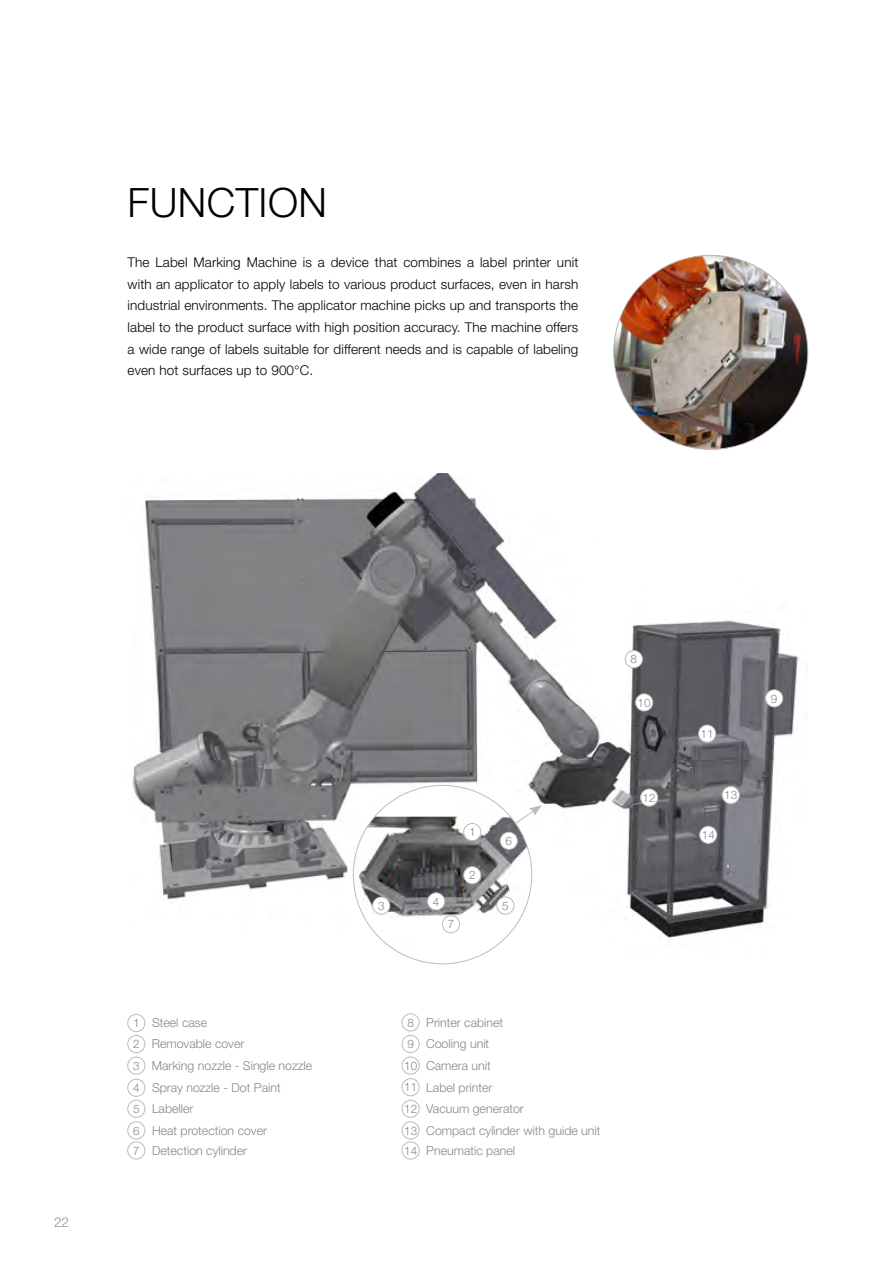
<style>
.page{position:relative;width:893px;height:1263px;background:#fff}
.page>*{position:absolute;margin:0;border:0;box-sizing:border-box;transform-origin:0 0}
.t1{font:300 40.5px "Helvetica Neue LT Std";letter-spacing:.01em;color:#000}
.t2{font:300 13.5px/21.6px "Helvetica Neue LT Std";letter-spacing:.01em;color:#000;text-align:justify}
.t3{font:300 13.5px "Helvetica Neue LT Std";color:#929292}
.t4{font:300 12.3px/21.5px "Helvetica Neue LT Std";color:#878787}
.t5{font:300 11.7px "Helvetica Neue LT Std";letter-spacing:.01em;color:#878787}
.s1{font-size:11.7px}
</style>
<div class="page">
<img style="left:614px;top:255px;width:194px;height:194px;border-radius:97px">
<div style="left:128px;top:1014px;width:17px;height:18px;border:1px solid #bcbcbc;border-radius:50%"></div>
<div style="left:128px;top:1035px;width:17px;height:18px;border:1px solid #bcbcbc;border-radius:50%"></div>
<div style="left:128px;top:1057px;width:17px;height:17px;border:1px solid #bcbcbc;border-radius:50%"></div>
<div style="left:128px;top:1079px;width:17px;height:17px;border:1px solid #bcbcbc;border-radius:50%"></div>
<div style="left:128px;top:1100px;width:17px;height:17px;border:1px solid #bcbcbc;border-radius:50%"></div>
<div style="left:128px;top:1122px;width:17px;height:17px;border:1px solid #bcbcbc;border-radius:50%"></div>
<div style="left:128px;top:1142px;width:17px;height:17px;border:1px solid #bcbcbc;border-radius:50%"></div>
<div style="left:402px;top:1014px;width:17px;height:17px;border:1px solid #bcbcbc;border-radius:50%"></div>
<div style="left:402px;top:1035px;width:17px;height:18px;border:1px solid #bcbcbc;border-radius:50%"></div>
<div style="left:402px;top:1057px;width:17px;height:17px;border:1px solid #bcbcbc;border-radius:50%"></div>
<div style="left:402px;top:1078px;width:17px;height:18px;border:1px solid #bcbcbc;border-radius:50%"></div>
<div style="left:402px;top:1100px;width:17px;height:17px;border:1px solid #bcbcbc;border-radius:50%"></div>
<div style="left:402px;top:1122px;width:17px;height:17px;border:1px solid #bcbcbc;border-radius:50%"></div>
<div style="left:402px;top:1142px;width:17px;height:17px;border:1px solid #bcbcbc;border-radius:50%"></div>
<img style="left:132px;top:473px;width:668px;height:483px">
<svg style="left:442px;top:805px;width:100px;height:70px"></svg>
<img style="left:353px;top:817px;width:179px;height:102px">
<div style="left:464px;top:867px;width:17px;height:17px;background:#fff;border-radius:50%"></div>
<div style="left:463px;top:866px;width:18px;height:18px;border:1px solid #bcbcbc;border-radius:50%"></div>
<div style="left:373px;top:897px;width:17px;height:17px;background:#fff;border-radius:50%"></div>
<div style="left:372px;top:897px;width:18px;height:17px;border:1px solid #bcbcbc;border-radius:50%"></div>
<div style="left:427px;top:893px;width:18px;height:17px;background:#fff;border-radius:50%"></div>
<div style="left:427px;top:893px;width:18px;height:17px;border:1px solid #bcbcbc;border-radius:50%"></div>
<div style="left:497px;top:897px;width:17px;height:17px;background:#fff;border-radius:50%"></div>
<div style="left:497px;top:897px;width:17px;height:17px;border:1px solid #bcbcbc;border-radius:50%"></div>
<div style="left:500px;top:832px;width:17px;height:17px;background:#fff;border-radius:50%"></div>
<div style="left:500px;top:832px;width:18px;height:17px;border:1px solid #bcbcbc;border-radius:50%"></div>
<div style="left:442px;top:916px;width:18px;height:17px;background:#fff;border-radius:50%"></div>
<div style="left:442px;top:915px;width:18px;height:18px;border:1px solid #bcbcbc;border-radius:50%"></div>
<div style="left:464px;top:823px;width:17px;height:18px;background:#fff;border-radius:50%"></div>
<div style="left:463px;top:823px;width:18px;height:18px;border:1px solid #bcbcbc;border-radius:50%"></div>
<div style="left:766px;top:690px;width:17px;height:17px;background:#fff;border-radius:50%"></div>
<div style="left:765px;top:690px;width:18px;height:17px;border:1px solid #bcbcbc;border-radius:50%"></div>
<div style="left:636px;top:694px;width:17px;height:17px;background:#fff;border-radius:50%"></div>
<div style="left:635px;top:694px;width:18px;height:17px;border:1px solid #bcbcbc;border-radius:50%"></div>
<div style="left:699px;top:725px;width:17px;height:17px;background:#fff;border-radius:50%"></div>
<div style="left:698px;top:725px;width:18px;height:17px;border:1px solid #bcbcbc;border-radius:50%"></div>
<div style="left:641px;top:789px;width:17px;height:17px;background:#fff;border-radius:50%"></div>
<div style="left:640px;top:789px;width:18px;height:17px;border:1px solid #bcbcbc;border-radius:50%"></div>
<div style="left:722px;top:786px;width:17px;height:18px;background:#fff;border-radius:50%"></div>
<div style="left:722px;top:786px;width:18px;height:18px;border:1px solid #bcbcbc;border-radius:50%"></div>
<div style="left:700px;top:826px;width:17px;height:17px;background:#fff;border-radius:50%"></div>
<div style="left:699px;top:826px;width:18px;height:18px;border:1px solid #bcbcbc;border-radius:50%"></div>
<div style="left:625px;top:651px;width:17px;height:17px;background:#fff;border-radius:50%"></div>
<div style="left:625px;top:650px;width:18px;height:18px;border:1px solid #bcbcbc;border-radius:50%"></div>
<h1 class="t1" style="left:128px;top:178px;width:201px">FUNCTION</h1>
<p class="t2" style="left:128px;top:251px;width:452px">The Label Marking Machine is a device that combines a label printer unit with an applicator to apply labels to various product surfaces, even in harsh industrial environments. The applicator machine picks up and transports the label to the product surface with high position accuracy. The machine offers a wide range of labels suitable for different needs and is capable of labeling even hot surfaces up to 900°C.</p>
<p class="t3" style="left:54px;top:1214px;width:17px">22</p>
<p class="t4" style="left:133px;top:1012px;width:181px"><span class="s1">1</span> Steel case<br><span class="s1">2</span> Removable cover<br><span class="s1">3</span> Marking nozzle - Single nozzle<br><span class="s1">4</span> Spray nozzle - Dot Paint<br><span class="s1">5</span> Labeller<br><span class="s1">6</span> Heat protection cover</p>
<p class="t4" style="left:133px;top:1139px;width:115px"><span class="s1">7</span> Detection cylinder</p>
<p class="t5" style="left:378px;top:898px;width:8px">3</p>
<p class="t5" style="left:433px;top:894px;width:8px">4</p>
<p class="t5" style="left:448px;top:917px;width:8px">7</p>
<p class="t5" style="left:469px;top:825px;width:8px">1</p>
<p class="t5" style="left:469px;top:868px;width:8px">2</p>
<p class="t5" style="left:506px;top:834px;width:8px">6</p>
<p class="t5" style="left:502px;top:898px;width:8px">5</p>
<p class="t5" style="left:631px;top:652px;width:8px">8</p>
<p class="t5" style="left:638px;top:695px;width:15px">10</p>
<p class="t5" style="left:701px;top:726px;width:15px">11</p>
<p class="t5" style="left:643px;top:790px;width:15px">12</p>
<p class="t5" style="left:724px;top:788px;width:15px">13</p>
<p class="t5" style="left:702px;top:828px;width:15px">14</p>
<p class="t5" style="left:771px;top:691px;width:8px">9</p>
<p class="t4" style="left:404px;top:1011px;width:198px"><span class="s1">8</span> Printer cabinet<br><span class="s1">9</span> Cooling unit<br><span class="s1">10</span> Camera unit<br><span class="s1">11</span> Label printer<br><span class="s1">12</span> Vacuum generator<br><span class="s1">13</span> Compact cylinder with guide unit</p>
<p class="t4" style="left:404px;top:1139px;width:113px"><span class="s1">14</span> Pneumatic panel</p>
</div>
